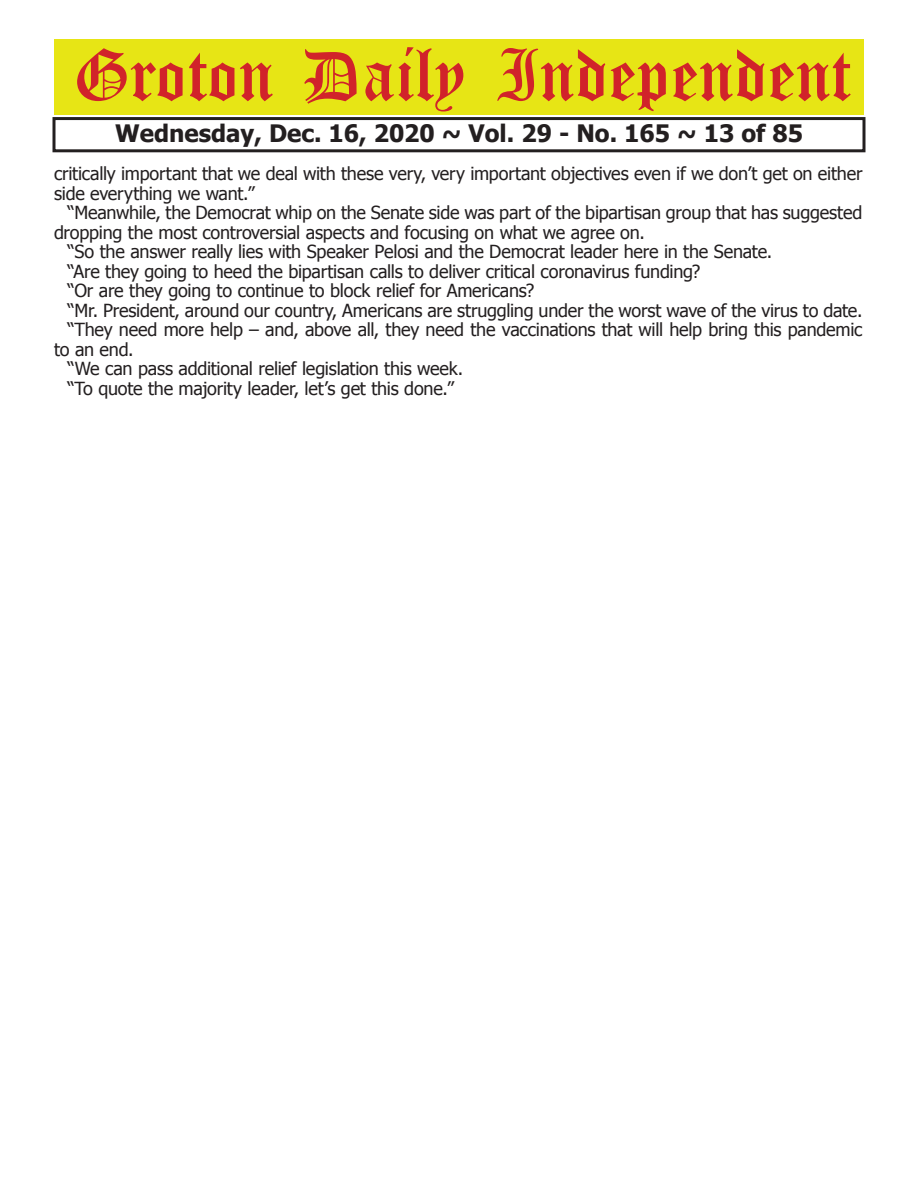
<style>
.page{position:relative;width:918px;height:1188px;background:#fff}
.page>*{position:absolute;margin:0;border:0;box-sizing:border-box;transform-origin:0 0}
.t1{font:54px "Old English Five";color:#d1232a}
.t2{font:700 24px "Tahoma";color:#231f20}
.t3{font:18px/19.5px "Tahoma";letter-spacing:-.01em;color:#231f20}
</style>
<div class="page">
<div style="left:52px;top:117px;width:814px;height:35px;border:3px solid #231f20"></div>
<div style="left:54px;top:40px;width:810px;height:75px;background:#e7e515"></div>
<h1 class="t1" style="left:73px;top:50px;width:779px">Groton Daily Independent</h1>
<h2 class="t2" style="left:115px;top:116px;width:689px">Wednesday, Dec. 16, 2020 ~ Vol. 29 - No. 165 ~ 13 of 85</h2>
<p class="t3" style="left:54px;top:163px;width:810px">critically important that we deal with these very, very important objectives even if we don’t get on either side everything we want.”</p>
<p class="t3" style="left:68px;top:202px;width:796px">“Meanwhile, the Democrat whip on the Senate side was part of the bipartisan group that has suggested</p>
<p class="t3" style="left:54px;top:221px;width:592px">dropping the most controversial aspects and focusing on what we agree on.</p>
<p class="t3" style="left:68px;top:241px;width:706px">“So the answer really lies with Speaker Pelosi and the Democrat leader here in the Senate.</p>
<p class="t3" style="left:68px;top:260px;width:634px">“Are they going to heed the bipartisan calls to deliver critical coronavirus funding?</p>
<p class="t3" style="left:68px;top:280px;width:468px">“Or are they going to continue to block relief for Americans?</p>
<p class="t3" style="left:68px;top:299px;width:797px">“Mr. President, around our country, Americans are struggling under the worst wave of the virus to date.</p>
<p class="t3" style="left:68px;top:319px;width:796px">“They need more help – and, above all, they need the vaccinations that will help bring this pandemic</p>
<p class="t3" style="left:54px;top:338px;width:81px">to an end.</p>
<p class="t3" style="left:68px;top:358px;width:397px">“We can pass additional relief legislation this week.</p>
<p class="t3" style="left:68px;top:377px;width:388px">“To quote the majority leader, let’s get this done.”</p>
</div>
